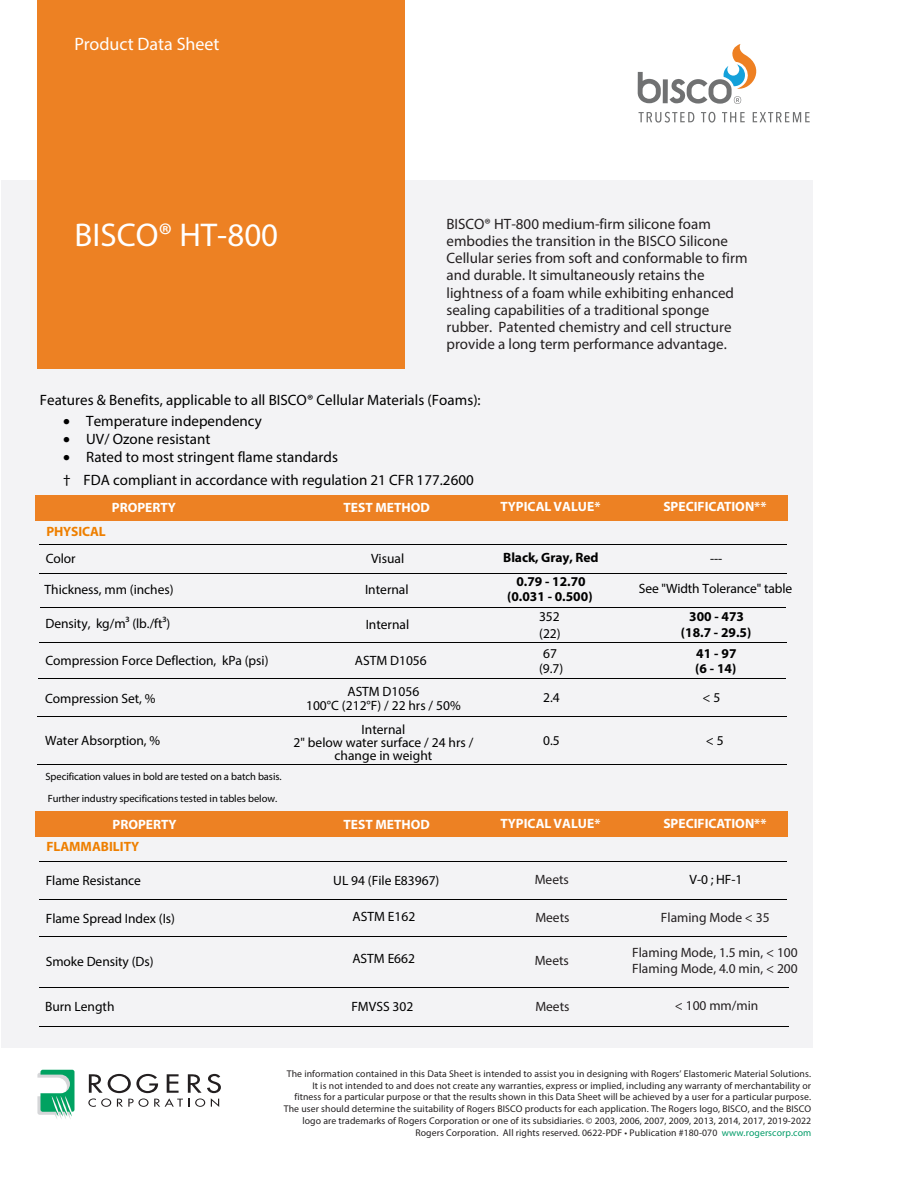
<style>
.page{position:relative;width:918px;height:1188px;background:#fff}
.page>*{position:absolute;margin:0;border:0;box-sizing:border-box;transform-origin:0 0}
.t1{font:33px "Myriad Pro";color:#fff}
.t2{font:18px "Myriad Pro";color:#fff}
.t3{font:15px/17.2px "Myriad Pro";color:#231f20}
.t4{font:15px "Myriad Pro";color:#000}
.t5{font:13.5px/13.2px "Myriad Pro";letter-spacing:-.005em;color:#000;text-align:center}
.t6{font:700 13.5px "Myriad Pro";color:#fff}
.t7{font:13.5px/16.2px "Myriad Pro";color:#231f20}
.t8{font:700 13.5px/15px "Myriad Pro";color:#000}
.t9{font:700 13.5px "Myriad Pro";color:#ee7f00}
.t10{font:10.5px/21.5px "Myriad Pro";letter-spacing:-.005em;color:#000}
.t11{font:9.75px/11.7px "Myriad Pro";letter-spacing:.01em;color:#231f20;text-align:right}
.s1{color:#009b67}
</style>
<div class="page">
<div style="left:1px;top:180px;width:811px;height:868px;background:#f3f3f5"></div>
<svg style="left:37px;top:1070px;width:38px;height:49px"></svg>
<svg style="left:88px;top:1074px;width:133px;height:33px"></svg>
<div style="left:36px;top:495px;width:752px;height:26px;background:#ed8123"></div>
<svg style="left:639px;top:112px;width:55px;height:11px"></svg>
<svg style="left:701px;top:112px;width:14px;height:11px"></svg>
<svg style="left:722px;top:112px;width:23px;height:10px"></svg>
<svg style="left:753px;top:112px;width:57px;height:10px"></svg>
<svg style="left:638px;top:72px;width:23px;height:31px"></svg>
<div style="left:663px;top:79px;width:5px;height:24px;background:#707172"></div>
<svg style="left:669px;top:44px;width:88px;height:60px"></svg>
<hr style="left:39px;top:544px;width:748px;height:1px;background:#000">
<hr style="left:40px;top:607px;width:746px;height:1px;background:#000">
<hr style="left:39px;top:642px;width:748px;height:1px;background:#000">
<hr style="left:38px;top:678px;width:747px;height:1px;background:#000">
<hr style="left:39px;top:573px;width:748px;height:1px;background:#000">
<div style="left:36px;top:812px;width:752px;height:25px;background:#ed8123"></div>
<hr style="left:39px;top:861px;width:748px;height:1px;background:#000">
<hr style="left:39px;top:936px;width:748px;height:1px;background:#000">
<hr style="left:39px;top:987px;width:749px;height:1px;background:#000">
<hr style="left:40px;top:1026px;width:749px;height:1px;background:#000">
<hr style="left:39px;top:899px;width:748px;height:1px;background:#000">
<hr style="left:37px;top:717px;width:750px;height:1px;background:#000">
<div style="left:37px;top:0;width:368px;height:368px;background:#ed8123"></div>
<hr style="left:37px;top:765px;width:750px;height:1px;background:#000">
<h2 class="t2" style="left:75px;top:33px;width:146px">Product Data Sheet</h2>
<h1 class="t1" style="left:75px;top:214px;width:205px">BISCO® HT-800</h1>
<p class="t3" style="left:447px;top:215px;width:303px">BISCO® HT-800 medium-firm silicone foam embodies the transition in the BISCO Silicone Cellular series from soft and conformable to firm and durable. It simultaneously retains the lightness of a foam while exhibiting enhanced sealing capabilities of a traditional sponge rubber. Patented chemistry and cell structure provide a long term performance advantage.</p>
<h3 class="t4" style="left:40px;top:391px;width:442px">Features &amp; Benefits, applicable to all BISCO® Cellular Materials (Foams):</h3>
<h3 class="t4" style="left:63px;top:412px;width:200px">• Temperature independency</h3>
<h3 class="t4" style="left:63px;top:430px;width:149px">• UV/ Ozone resistant</h3>
<h3 class="t4" style="left:63px;top:448px;width:276px">• Rated to most stringent flame standards</h3>
<h3 class="t4" style="left:63px;top:471px;width:412px">† FDA compliant in accordance with regulation 21 CFR 177.2600</h3>
<h3 class="t6" style="left:112px;top:499px;width:66px">PROPERTY</h3>
<h3 class="t6" style="left:343px;top:499px;width:88px">TEST METHOD</h3>
<h3 class="t6" style="left:500px;top:498px;width:102px">TYPICAL VALUE*</h3>
<h3 class="t6" style="left:663px;top:498px;width:105px">SPECIFICATION**</h3>
<h3 class="t9" style="left:46px;top:522px;width:61px">PHYSICAL</h3>
<h3 class="t5" style="left:46px;top:552px;width:31px">Color</h3>
<h3 class="t8" style="left:503px;top:550px;width:97px">Black, Gray, Red</h3>
<h3 class="t5" style="left:45px;top:582px;width:130px">Thickness, mm (inches)</h3>
<h3 class="t5" style="left:639px;top:582px;width:155px">See "Width Tolerance" table</h3>
<h3 class="t5" style="left:46px;top:617px;width:126px">Density, kg/m³ (lb./ft³)</h3>
<h3 class="t5" style="left:539px;top:608px;width:23px;line-height:17.1px;text-align:left">352 (22)</h3>
<h3 class="t5" style="left:539px;top:646px;width:26px;line-height:15px">67 (9.7)</h3>
<h3 class="t8" style="left:695px;top:645px;width:43px">41 - 97 (6 - 14)</h3>
<h3 class="t5" style="left:371px;top:551px;width:35px">Visual</h3>
<h3 class="t5" style="left:710px;top:551px;width:14px">---</h3>
<h3 class="t8" style="left:507px;top:573px;width:87px;text-align:center">0.79 - 12.70 (0.031 - 0.500)</h3>
<h3 class="t5" style="left:365px;top:582px;width:45px">Internal</h3>
<h3 class="t5" style="left:366px;top:617px;width:45px">Internal</h3>
<h3 class="t8" style="left:689px;top:608px;width:56px">300 - 473</h3>
<h3 class="t8" style="left:681px;top:625px;width:72px">(18.7 - 29.5)</h3>
<h3 class="t5" style="left:45px;top:654px;width:225px">Compression Force Deflection, kPa (psi)</h3>
<h3 class="t5" style="left:355px;top:653px;width:73px">ASTM D1056</h3>
<h3 class="t5" style="left:306px;top:685px;width:156px">ASTM D1056<br>100°C (212°F) / 22 hrs / 50%</h3>
<h3 class="t5" style="left:294px;top:722px;width:181px">Internal<br>2" below water surface / 24 hrs / change in weight</h3>
<h3 class="t5" style="left:543px;top:691px;width:18px">2.4</h3>
<h3 class="t5" style="left:702px;top:690px;width:19px">&lt;5</h3>
<h3 class="t5" style="left:45px;top:692px;width:112px">Compression Set, %</h3>
<h3 class="t5" style="left:45px;top:734px;width:117px">Water Absorption, %</h3>
<h3 class="t5" style="left:543px;top:733px;width:18px">0.5</h3>
<h3 class="t5" style="left:706px;top:734px;width:19px">&lt;5</h3>
<p class="t10" style="left:45px;top:766px;width:238px">Specification values in bold are tested on a batch basis.<br>Further industry specifications tested in tables below.</p>
<h3 class="t6" style="left:113px;top:816px;width:66px">PROPERTY</h3>
<h3 class="t6" style="left:343px;top:815px;width:88px">TEST METHOD</h3>
<h3 class="t6" style="left:500px;top:814px;width:102px">TYPICAL VALUE*</h3>
<h3 class="t6" style="left:663px;top:814px;width:105px">SPECIFICATION**</h3>
<h3 class="t9" style="left:46px;top:838px;width:94px">FLAMMABILITY</h3>
<h3 class="t5" style="left:46px;top:873px;width:97px">Flame Resistance</h3>
<h3 class="t5" style="left:690px;top:873px;width:54px">V-0 ; HF-1</h3>
<h3 class="t5" style="left:46px;top:911px;width:131px">Flame Spread Index (Is)</h3>
<h3 class="t5" style="left:46px;top:954px;width:109px">Smoke Density (Ds)</h3>
<h3 class="t5" style="left:45px;top:1000px;width:71px">Burn Length</h3>
<h3 class="t5" style="left:333px;top:873px;width:108px">UL 94 (File E83967)</h3>
<h3 class="t7" style="left:535px;top:871px;width:36px">Meets</h3>
<h3 class="t7" style="left:535px;top:909px;width:36px">Meets</h3>
<h3 class="t7" style="left:535px;top:952px;width:36px">Meets</h3>
<h3 class="t7" style="left:535px;top:999px;width:36px">Meets</h3>
<h3 class="t5" style="left:353px;top:910px;width:64px">ASTM E162</h3>
<h3 class="t5" style="left:352px;top:952px;width:64px">ASTM E662</h3>
<h3 class="t7" style="left:661px;top:909px;width:110px">Flaming Mode &lt; 35</h3>
<h3 class="t7" style="left:632px;top:944px;width:167px">Flaming Mode, 1.5 min, &lt; 100<br>Flaming Mode, 4.0 min, &lt; 200</h3>
<h3 class="t7" style="left:675px;top:997px;width:85px">&lt; 100 mm/min</h3>
<h3 class="t5" style="left:351px;top:1000px;width:64px">FMVSS 302</h3>
<p class="t11" style="left:284px;top:1068px;width:529px">The information contained in this Data Sheet is intended to assist you in designing with Rogers’ Elastomeric Material Solutions.<br>It is not intended to and does not create any warranties, express or implied, including any warranty of merchantability or fitness for a particular purpose or that the results shown in this Data Sheet will be achieved by a user for a particular purpose.<br>The user should determine the suitability of Rogers BISCO products for each application. The Rogers logo, BISCO, and the BISCO logo are trademarks of Rogers Corporation or one of its subsidiaries. © 2003, 2006, 2007, 2009, 2013, 2014, 2017, 2019-2022<br>Rogers Corporation. All rights reserved. 0622-PDF • Publication #180-070 <span class="s1">www.rogerscorp.com</span></p>
</div>
